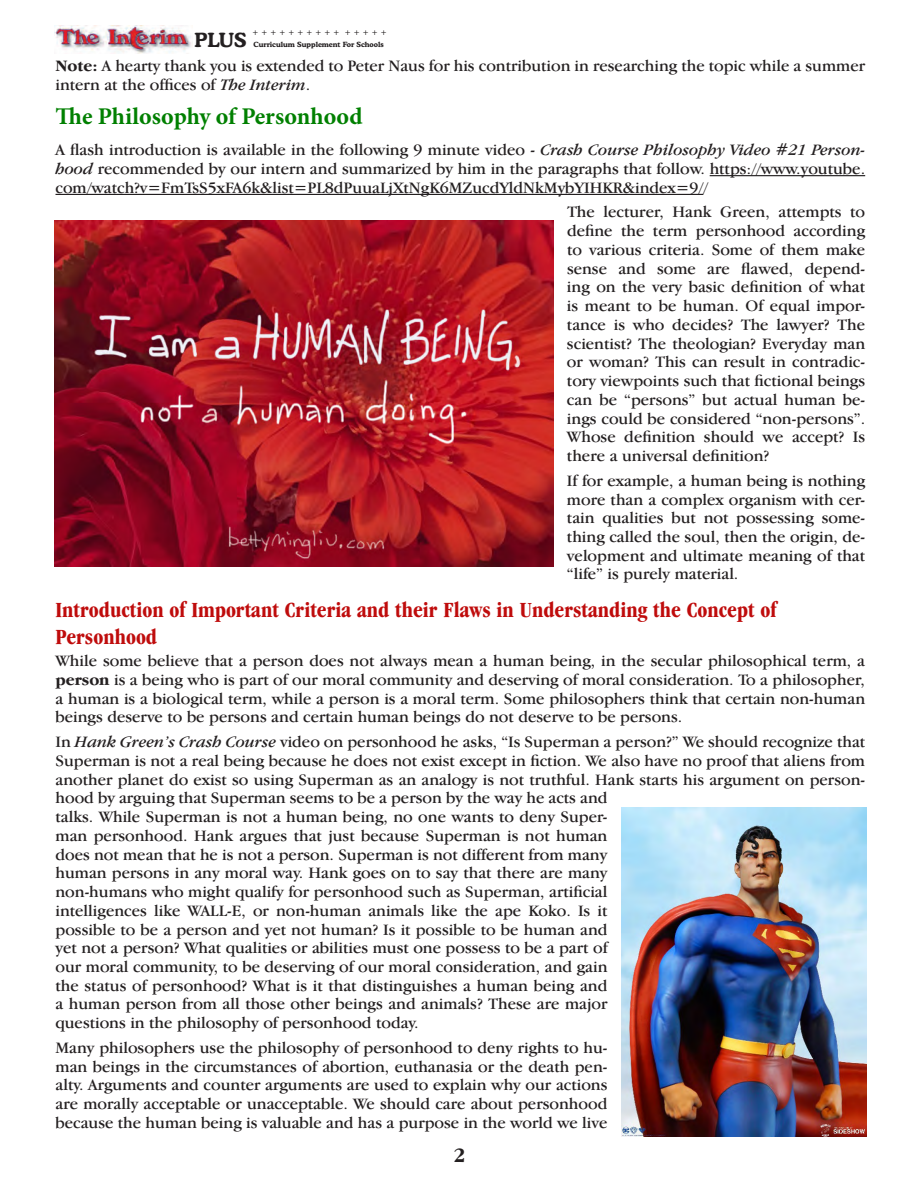
<style>
.page{position:relative;width:918px;height:1188px;background:#fff}
.page>*{position:absolute;margin:0;border:0;box-sizing:border-box;transform-origin:0 0}
.t1{font:700 24px "Minion Pro";color:#008000}
.subheads{font:700 condensed 22.5px/27px "Garamond IT Cby BT";color:#bf0c0c}
.Body_text__10pt{font:700 21px "Garamond IT Cby BT";color:#231f20}
.t2{font:700 19.5px "Cooper BT";color:#231f20}
.Body_text{font:16.5px/18.8px "Garamond IT Cby BT";color:#231f20;text-align:justify}
.t3{font:7.8px "Garamond IT Cby BT";color:#231f20}
.t4{font:700 7.2px "Cooper BT";color:#231f20}
.s1{font-weight:700}
.s2{font-style:italic}
</style>
<div class="page">
<img style="left:54px;top:25px;width:139px;height:29px">
<hr style="left:710px;top:175px;width:155px;height:1px;background:#231f20">
<hr style="left:56px;top:194px;width:647px;height:1px;background:#231f20">
<img style="left:54px;top:220px;width:499px;height:347px">
<img style="left:621px;top:808px;width:246px;height:328px">
<p class="t3" style="left:252px;top:28px;width:136px">++++++++++ +++++</p>
<p class="Body_text" style="left:56px;top:56px;width:811px"><span class="s1">Note:</span> A hearty thank you is extended to Peter Naus for his contribution in researching the topic while a summer intern at the offices of <span class="s2">The Interim</span>.</p>
<p class="t1" style="left:56px;top:100px;width:309px">The Philosophy of Personhood</p>
<p class="Body_text" style="left:56px;top:140px;width:811px">A flash introduction is available in the following 9 minute video - <span class="s2">Crash Course Philosophy Video #21 Person&shy;hood</span> recommended by our intern and summarized by him in the paragraphs that follow. https://www.youtube. com/watch?v=FmTsS5xFA6k&amp;list=PL8dPuuaLjXtNgK6MZucdYldNkMybYIHKR&amp;index=9//</p>
<p class="Body_text" style="left:567px;top:202px;width:300px">The lecturer, Hank Green, attempts to define the term personhood according to various criteria. Some of them make sense and some are flawed, depend&shy;ing on the very basic definition of what is meant to be human. Of equal impor&shy;tance is who decides? The lawyer? The scientist? The theologian? Everyday man or woman? This can result in contradic&shy;tory viewpoints such that fictional beings can be “persons” but actual human be&shy;ings could be considered “non-persons”.<br>Whose definition should we accept? Is there a universal definition?</p>
<p class="Body_text" style="left:567px;top:471px;width:300px">If for example, a human being is nothing more than a complex organism with cer&shy;tain qualities but not possessing some&shy;thing called the soul, then the origin, de&shy;velopment and ultimate meaning of that “life” is purely material.</p>
<p class="subheads" style="left:56px;top:596px;width:722px">Introduction of Important Criteria and their Flaws in Understanding the Concept of<br>Personhood</p>
<p class="Body_text" style="left:56px;top:651px;width:811px">While some believe that a person does not always mean a human being, in the secular philosophical term, a <span class="s1">person</span> is a being who is part of our moral community and deserving of moral consideration. To a philosopher, a human is a biological term, while a person is a moral term. Some philosophers think that certain non-human beings deserve to be persons and certain human beings do not deserve to be persons.</p>
<p class="Body_text" style="left:56px;top:732px;width:811px;text-align:left">In <span class="s2">Hank Green’s Crash Course</span> video on personhood he asks, “Is Superman a person?” We should recognize that Superman is not a real being because he does not exist except in fiction. We also have no proof that aliens from another planet do exist so using Superman as an analogy is not truthful. Hank starts his argument on person&shy;hood by arguing that Superman seems to be a person by the way he acts and<br>talks. While Superman is not a human being, no one wants to deny Super-<br>man personhood. Hank argues that just because Superman is not human<br>does not mean that he is not a person. Superman is not different from many<br>human persons in any moral way. Hank goes on to say that there are many<br>non-humans who might qualify for personhood such as Superman, artificial<br>intelligences like WALL-E, or non-human animals like the ape Koko. Is it<br>possible to be a person and yet not human? Is it possible to be human and<br>yet not a person? What qualities or abilities must one possess to be a part of<br>our moral community, to be deserving of our moral consideration, and gain<br>the status of personhood? What is it that distinguishes a human being and<br>a human person from all those other beings and animals? These are major<br>questions in the philosophy of personhood today.</p>
<p class="Body_text" style="left:56px;top:1038px;width:554px">Many philosophers use the philosophy of personhood to deny rights to hu&shy;man beings in the circumstances of abortion, euthanasia or the death pen&shy;alty. Arguments and counter arguments are used to explain why our actions are morally acceptable or unacceptable. We should care about personhood because the human being is valuable and has a purpose in the world we live</p>
<p class="Body_text__10pt" style="left:453px;top:1144px;width:14px">2</p>
<p class="t2" style="left:195px;top:28px;width:53px">PLUS</p>
<p class="t4" style="left:254px;top:40px;width:132px">Curriculum Supplement For Schools</p>
</div>
